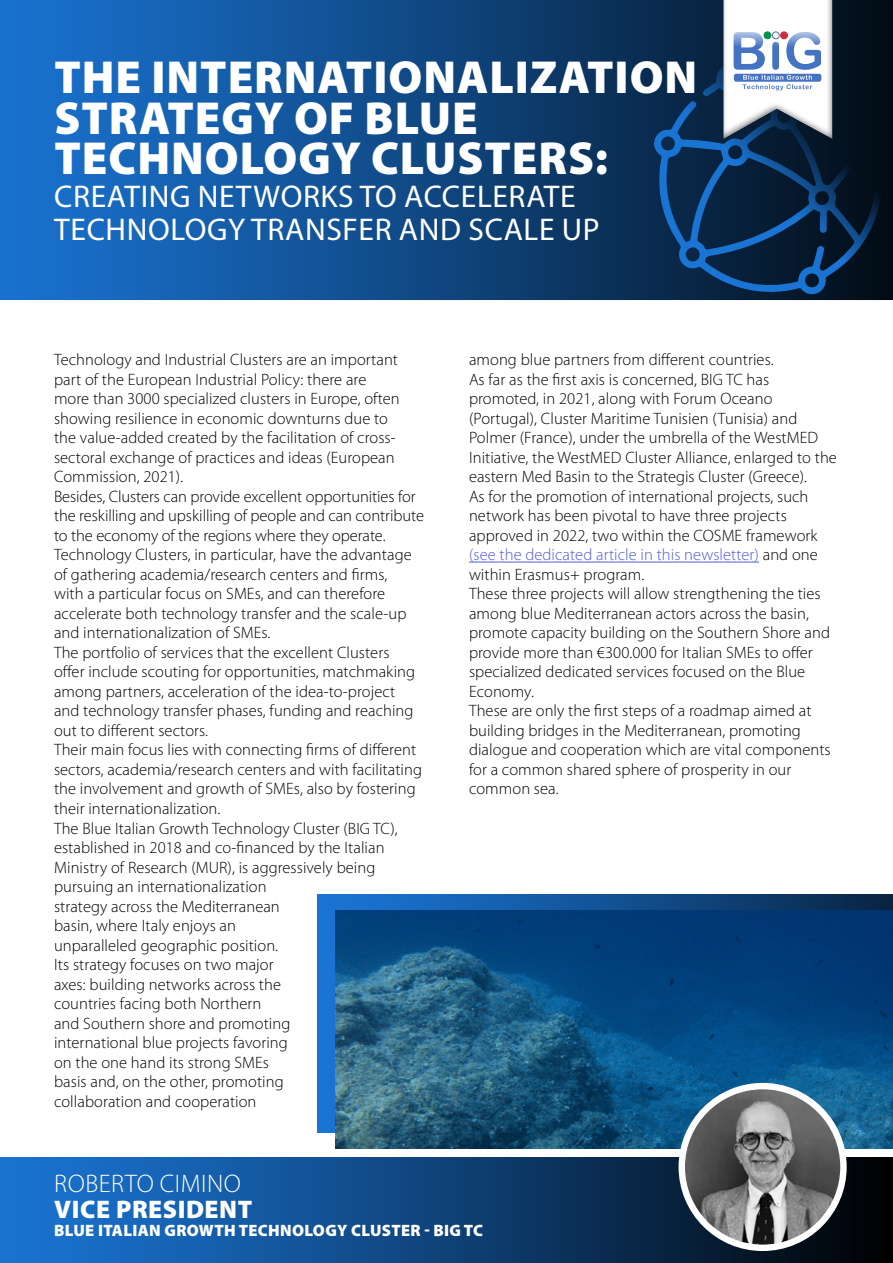
<style>
.page{position:relative;width:893px;height:1263px;background:#fff}
.page>*{position:absolute;margin:0;border:0;box-sizing:border-box;transform-origin:0 0}
.t1{font:900 46.5px/40.5px "Myriad Pro";letter-spacing:.02em;color:#fff}
.t2{font:31.5px/33px "Myriad Pro";letter-spacing:.02em;color:#fff}
.t3{font:300 25.5px "Myriad Pro";letter-spacing:.02em;color:#fff}
.t4{font:900 25.5px "Myriad Pro";letter-spacing:.02em;color:#fff}
.t5{font:300 16.5px/19.5px "Myriad Pro";letter-spacing:.005em;color:#000}
.t6{font:900 16.5px "Myriad Pro";letter-spacing:.02em;color:#fff}
.s1{color:#4f5cd6}
</style>
<div class="page">
<div style="left:318px;top:895px;width:575px;height:238px;background:linear-gradient(to right,#1b7add,#092747)"></div>
<img style="left:335px;top:910px;width:558px;height:238px">
<svg style="left:0;top:0;width:893px;height:300px;background:#114e8e"></svg>
<hr style="left:469px;top:562px;width:290px;height:1px;background:#4f5cd6">
<svg style="left:654px;top:63px;width:230px;height:232px;background:#092a4d"></svg>
<div style="left:710px;top:0;width:135px;height:141px;background:#000;opacity:.55"></div>
<svg style="left:723px;top:0;width:109px;height:139px"></svg>
<div style="left:0;top:1157px;width:893px;height:106px;background:linear-gradient(to right,#1b7add,#020508)"></div>
<div style="left:679px;top:1083px;width:168px;height:168px;background:#fff;border-radius:50%"></div>
<img style="left:685px;top:1089px;width:155px;height:155px;border-radius:78px">
<h1 class="t1" style="left:54px;top:55px;width:644px">THE INTERNATIONALIZATION<br>STRATEGY OF BLUE<br>TECHNOLOGY CLUSTERS:</h1>
<h2 class="t2" style="left:54px;top:180px;width:547px">CREATING NETWORKS TO ACCELERATE<br>TECHNOLOGY TRANSFER AND SCALE UP</h2>
<p class="t5" style="left:54px;top:350px;width:371px">Technology and Industrial Clusters are an important part of the European Industrial Policy: there are<br>more than 3000 specialized clusters in Europe, often showing resilience in economic downturns due to<br>the value-added created by the facilitation of cross&shy;sectoral exchange of practices and ideas (European Commission, 2021).<br>Besides, Clusters can provide excellent opportunities for the reskilling and upskilling of people and can contribute to the economy of the regions where they operate.<br>Technology Clusters, in particular, have the advantage of gathering academia/research centers and firms,<br>with a particular focus on SMEs, and can therefore accelerate both technology transfer and the scale-up and internationalization of SMEs.<br>The portfolio of services that the excellent Clusters offer include scouting for opportunities, matchmaking among partners, acceleration of the idea-to-project and technology transfer phases, funding and reaching out to different sectors.<br>Their main focus lies with connecting firms of different sectors, academia/research centers and with facilitating the involvement and growth of SMEs, also by fostering their internationalization.<br>The Blue Italian Growth Technology Cluster (BIG TC), established in 2018 and co-financed by the Italian Ministry of Research (MUR), is aggressively being pursuing an internationalization<br>strategy across the Mediterranean<br>basin, where Italy enjoys an<br>unparalleled geographic position.<br>Its strategy focuses on two major<br>axes: building networks across the<br>countries facing both Northern<br>and Southern shore and promoting<br>international blue projects favoring<br>on the one hand its strong SMEs<br>basis and, on the other, promoting<br>collaboration and cooperation</p>
<p class="t5" style="left:469px;top:350px;width:369px">among blue partners from different countries.<br>As far as the first axis is concerned, BIG TC has promoted, in 2021, along with Forum Oceano (Portugal), Cluster Maritime Tunisien (Tunisia) and Polmer (France), under the umbrella of the WestMED Initiative, the WestMED Cluster Alliance, enlarged to the eastern Med Basin to the Strategis Cluster (Greece).<br>As for the promotion of international projects, such network has been pivotal to have three projects approved in 2022, two within the COSME framework <span class="s1">(see the dedicated article in this newsletter)</span> and one within Erasmus+ program.<br>These three projects will allow strengthening the ties among blue Mediterranean actors across the basin, promote capacity building on the Southern Shore and provide more than €300.000 for Italian SMEs to offer specialized dedicated services focused on the Blue Economy.<br>These are only the first steps of a roadmap aimed at building bridges in the Mediterranean, promoting dialogue and cooperation which are vital components for a common shared sphere of prosperity in our common sea.</p>
<h3 class="t3" style="left:54px;top:1168px;width:188px">ROBERTO CIMINO</h3>
<h3 class="t4" style="left:54px;top:1192px;width:199px">VICE PRESIDENT</h3>
<p class="t6" style="left:54px;top:1219px;width:430px">BLUE ITALIAN GROWTH TECHNOLOGY CLUSTER - BIG TC</p>
</div>
